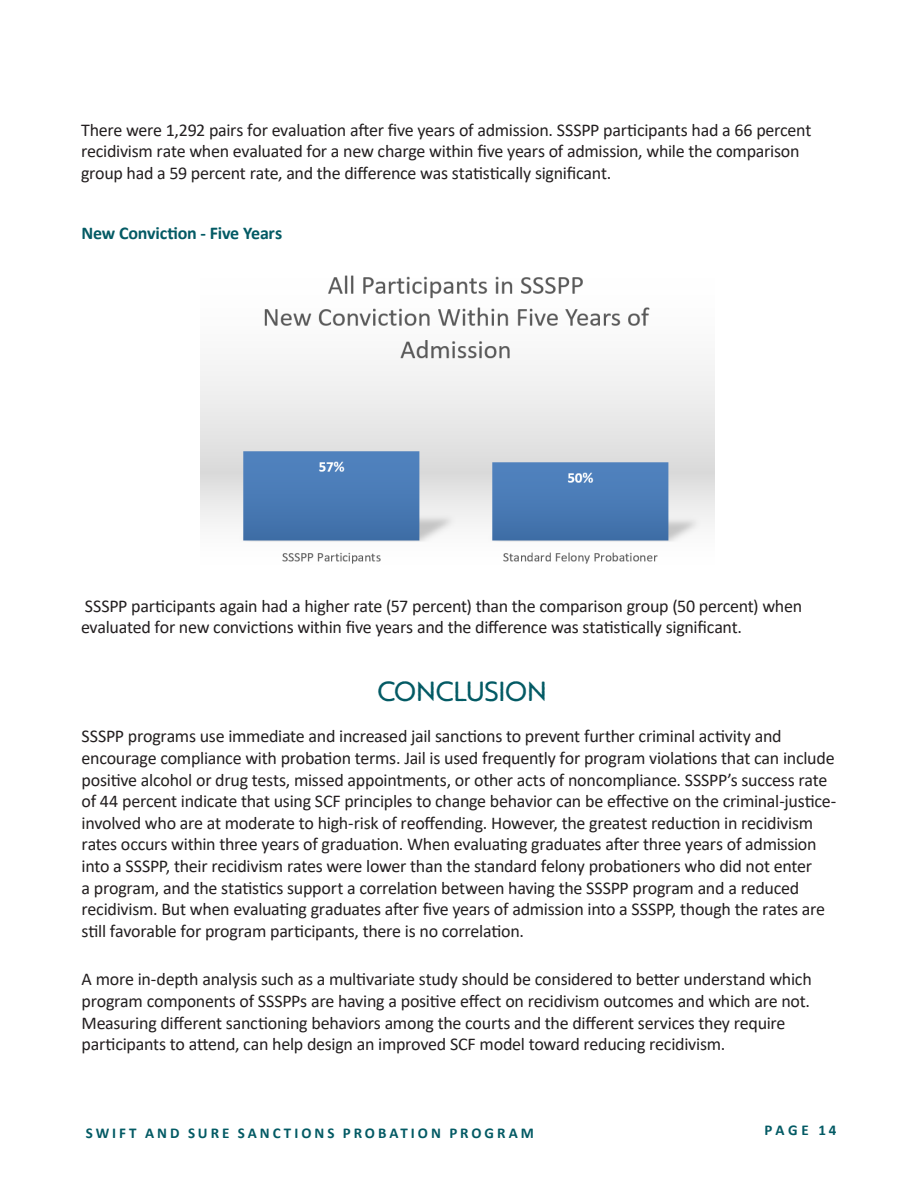
<style>
.page{position:relative;width:918px;height:1188px;background:#fff}
.page>*{position:absolute;margin:0;border:0;box-sizing:border-box;transform-origin:0 0}
.sub-subhead{font:27px "Brother 1816 Printed";letter-spacing:-.02em;color:#035a64}
.sub-subhead-2{font:18px/21.6px "Calibri";letter-spacing:-.015em;color:#231f20}
.sub-subhead-3{font:700 18px "Calibri";letter-spacing:-.01em;color:#035a64}
.footer_b{font:700 15px "Calibri";letter-spacing:.195em;color:#035a64}
</style>
<div class="page">
<img style="left:201px;top:275px;width:514px;height:289px">
<p class="sub-subhead-2" style="left:81px;top:118px;width:732px">There were 1,292 pairs for evaluation after five years of admission. SSSPP participants had a 66 percent recidivism rate when evaluated for a new charge within five years of admission, while the comparison group had a 59 percent rate, and the difference was statistically significant.</p>
<p class="sub-subhead-3" style="left:82px;top:220px;width:202px">New Conviction - Five Years</p>
<p class="sub-subhead-2" style="left:81px;top:594px;width:723px">SSSPP participants again had a higher rate (57 percent) than the comparison group (50 percent) when evaluated for new convictions within five years and the difference was statistically significant.</p>
<p class="sub-subhead" style="left:378px;top:671px;width:171px">CONCLUSION</p>
<p class="sub-subhead-2" style="left:82px;top:725px;width:756px">SSSPP programs use immediate and increased jail sanctions to prevent further criminal activity and encourage compliance with probation terms. Jail is used frequently for program violations that can include positive alcohol or drug tests, missed appointments, or other acts of noncompliance. SSSPP’s success rate of 44 percent indicate that using SCF principles to change behavior can be effective on the criminal-justice&shy;involved who are at moderate to high-risk of reoffending. However, the greatest reduction in recidivism rates occurs within three years of graduation. When evaluating graduates after three years of admission into a SSSPP, their recidivism rates were lower than the standard felony probationers who did not enter<br>a program, and the statistics support a correlation between having the SSSPP program and a reduced recidivism. But when evaluating graduates after five years of admission into a SSSPP, though the rates are still favorable for program participants, there is no correlation.</p>
<p class="sub-subhead-2" style="left:82px;top:968px;width:732px">A more in-depth analysis such as a multivariate study should be considered to better understand which program components of SSSPPs are having a positive effect on recidivism outcomes and which are not.<br>Measuring different sanctioning behaviors among the courts and the different services they require participants to attend, can help design an improved SCF model toward reducing recidivism.</p>
<p class="footer_b" style="left:86px;top:1123px;width:450px">SWIFT AND SURE SANCTIONS PROBATION PROGRAM</p>
<p class="footer_b" style="left:765px;top:1120px;width:73px">PAGE 14</p>
</div>
